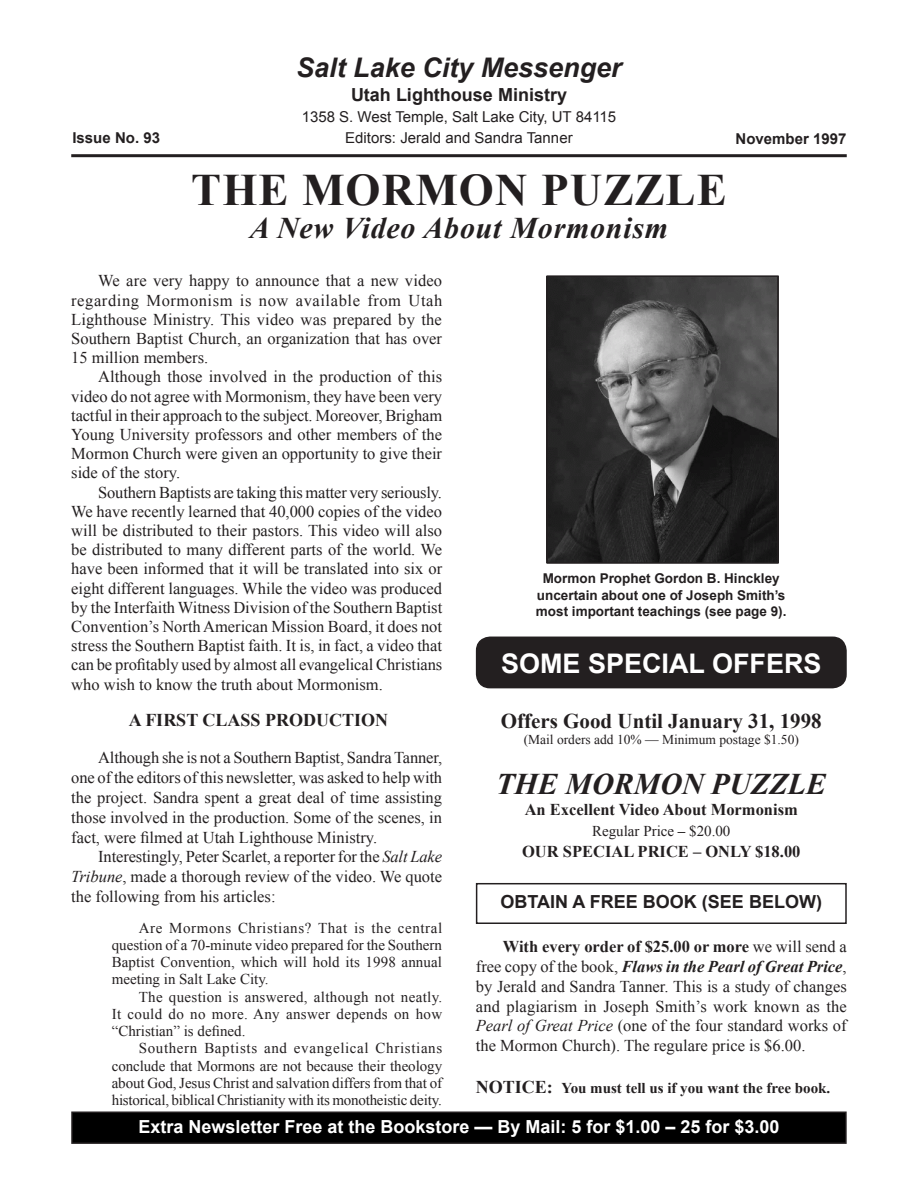
<style>
.page{position:relative;width:918px;height:1188px;background:#fff}
.page>*{position:absolute;margin:0;border:0;box-sizing:border-box;transform-origin:0 0}
.t1{font:700 45px "Times New Roman";letter-spacing:.025em;color:#231f20}
.t2{font:italic 700 30px "Times New Roman";letter-spacing:.025em;color:#231f20}
.t3{font:italic 700 30px "Times New Roman";color:#231f20}
.t4{font:italic 700 27px "Arial";color:#231f20}
.Body_text_no_indent{font:700 27px "Arial";color:#fff}
.t5{font:700 21px "Times New Roman";color:#231f20}
.t6{font:700 18px "Arial";color:#fff}
.t7{font:700 18px "Arial";color:#231f20}
.t8{font:700 18px "Times New Roman";color:#231f20}
.Body_text{font:16.5px/19.2px "Times New Roman";color:#231f20;text-align:justify}
.t9{font:700 16.5px "Times New Roman";color:#231f20}
.Quote_2{font:15px/17.2px "Times New Roman";color:#231f20;text-align:justify}
.Quote_1{font:15px/17.2px "Times New Roman";letter-spacing:.005em;color:#231f20;text-align:justify}
.t10{font:15px "Arial";color:#231f20}
.t11{font:700 15px "Times New Roman";color:#231f20}
.t12{font:700 15px "Arial";color:#231f20}
.t13{font:700 13.5px "Arial";color:#231f20}
.t14{font:13.5px "Times New Roman";color:#231f20}
.s1{font-style:italic}
.s2{font-weight:700}
.s3{font-weight:700;font-style:italic}
.s4{font-size:18px}
</style>
<div class="page">
<img style="left:549px;top:278px;width:227px;height:283px">
<div style="left:477px;top:637px;width:369px;height:51px;background:#231f20;border-radius:14px"></div>
<div style="left:476px;top:637px;width:371px;height:51px;border:2px solid #231f20;border-radius:14px"></div>
<div style="left:476px;top:883px;width:371px;height:41px;border:2px solid #231f20"></div>
<div style="left:72px;top:1112px;width:774px;height:31px;background:#000"></div>
<div style="left:71px;top:1112px;width:776px;height:32px;border:2px solid #231f20"></div>
<div style="left:546px;top:275px;width:233px;height:289px;border:2px solid #231f20"></div>
<hr style="left:71px;top:154px;width:776px;height:3px;background:#231f20">
<p class="t12" style="left:72px;top:128px;width:89px">Issue No. 93</p>
<p class="t4" style="left:296px;top:49px;width:327px">Salt Lake City Messenger</p>
<p class="t7" style="left:351px;top:83px;width:218px">Utah Lighthouse Ministry</p>
<p class="t10" style="left:302px;top:107px;width:316px">1358 S. West Temple, Salt Lake City, UT 84115</p>
<p class="t10" style="left:345px;top:128px;width:229px">Editors: Jerald and Sandra Tanner</p>
<p class="t12" style="left:736px;top:128px;width:112px">November 1997</p>
<p class="t1" style="left:191px;top:159px;width:537px">THE MORMON PUZZLE</p>
<p class="t2" style="left:250px;top:207px;width:420px">A New Video About Mormonism</p>
<p class="Body_text" style="left:71px;top:271px;width:373px;text-indent:27px">We are very happy to announce that a new video regarding Mormonism is now available from Utah Lighthouse Ministry. This video was prepared by the Southern Baptist Church, an organization that has over 15 million members.</p>
<p class="Body_text" style="left:71px;top:367px;width:372px;text-indent:27px">Although those involved in the production of this video do not agree with Mormonism, they have been very tactful in their approach to the subject. Moreover, Brigham Young University professors and other members of the Mormon Church were given an opportunity to give their side of the story.</p>
<p class="Body_text" style="left:71px;top:482px;width:373px;text-indent:27px">Southern Baptists are taking this matter very seriously.<br>We have recently learned that 40,000 copies of the video will be distributed to their pastors. This video will also be distributed to many different parts of the world. We have been informed that it will be translated into six or eight different languages. While the video was produced by the Interfaith Witness Division of the Southern Baptist Convention’s North American Mission Board, it does not stress the Southern Baptist faith. It is, in fact, a video that can be profitably used by almost all evangelical Christians who wish to know the truth about Mormonism.</p>
<p class="t8" style="left:129px;top:707px;width:261px">A FIRST CLASS PRODUCTION</p>
<p class="Body_text" style="left:71px;top:748px;width:372px;line-height:19.8px;text-indent:27px">Although she is not a Southern Baptist, Sandra Tanner, one of the editors of this newsletter, was asked to help with the project. Sandra spent a great deal of time assisting those involved in the production. Some of the scenes, in fact, were filmed at Utah Lighthouse Ministry.</p>
<p class="Body_text" style="left:71px;top:847px;width:372px;line-height:19.8px;text-indent:27px">Interestingly, Peter Scarlet, a reporter for the <span class="s1">Salt Lake Tribune</span>, made a thorough review of the video. We quote the following from his articles:</p>
<p class="Quote_1" style="left:112px;top:919px;width:332px;text-indent:27px">Are Mormons Christians? That is the central question of a 70-minute video prepared for the Southern Baptist Convention, which will hold its 1998 annual meeting in Salt Lake City.</p>
<p class="Quote_2" style="left:112px;top:988px;width:332px;text-indent:27px">The question is answered, although not neatly.<br>It could do no more. Any answer depends on how “Christian” is defined.</p>
<p class="Quote_2" style="left:112px;top:1040px;width:332px;text-indent:27px">Southern Baptists and evangelical Christians conclude that Mormons are not because their theology about God, Jesus Christ and salvation differs from that of historical, biblical Christianity with its monotheistic deity.</p>
<p class="t13" style="left:543px;top:570px;width:239px">Mormon Prophet Gordon B. Hinckley</p>
<p class="t13" style="left:537px;top:586px;width:250px">uncertain about one of Joseph Smith’s</p>
<p class="t13" style="left:536px;top:603px;width:252px">most important teachings (see page 9).</p>
<p class="Body_text_no_indent" style="left:501px;top:646px;width:322px">SOME SPECIAL OFFERS</p>
<p class="t5" style="left:501px;top:706px;width:322px">Offers Good Until January 31, 1998</p>
<p class="t14" style="left:524px;top:731px;width:277px">(Mail orders add 10% — Minimum postage $1.50)</p>
<p class="t3" style="left:496px;top:763px;width:332px">THE MORMON PUZZLE</p>
<p class="t9" style="left:525px;top:798px;width:275px">An Excellent Video About Mormonism</p>
<p class="Quote_2" style="left:592px;top:822px;width:140px">Regular Price <span class="s2">–</span> $20.00</p>
<p class="t9" style="left:522px;top:840px;width:280px">OUR SPECIAL PRICE – ONLY $18.00</p>
<p class="t7" style="left:501px;top:890px;width:323px">OBTAIN A FREE BOOK (SEE BELOW)</p>
<p class="Body_text" style="left:476px;top:937px;width:373px;line-height:19.8px;text-indent:27px"><span class="s2">With every order of $25.00 or more</span> we will send a free copy of the book, <span class="s3">Flaws in the Pearl of Great Price</span>, by Jerald and Sandra Tanner. This is a study of changes and plagiarism in Joseph Smith’s work known as the <span class="s1">Pearl of Great Price</span> (one of the four standard works of the Mormon Church). The regulare price is $6.00.</p>
<p class="t11" style="left:476px;top:1077px;width:356px"><span class="s4">NOTICE:</span> You must tell us if you want the free book.</p>
<p class="t6" style="left:138px;top:1115px;width:643px">Extra Newsletter Free at the Bookstore — By Mail: 5 for $1.00 – 25 for $3.00</p>
</div>
